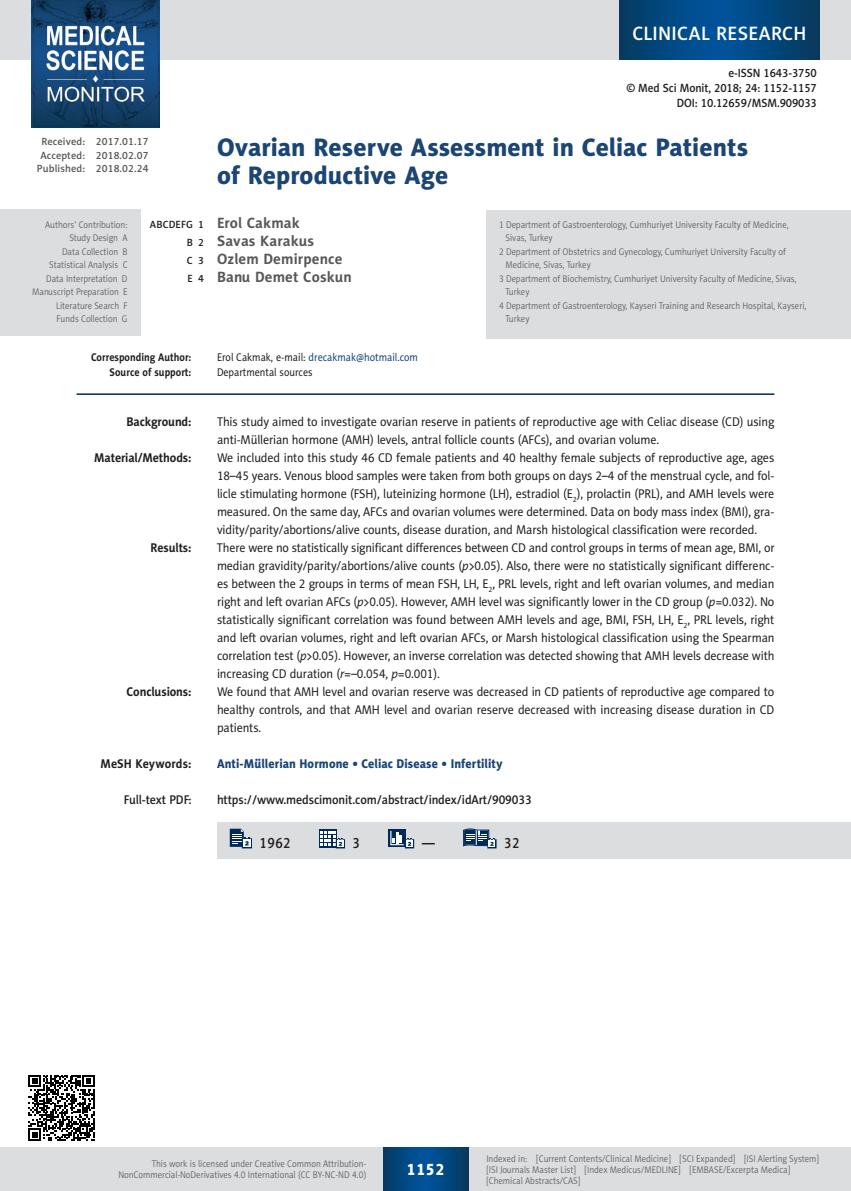
<style>
.page{position:relative;width:851px;height:1191px;background:#fff}
.page>*{position:absolute;margin:0;border:0;box-sizing:border-box;transform-origin:0 0}
.MSM_Tytul{font:25.5px/28.5px "Naomi Sans EFN Heavy";color:#1a4574}
.t1{font:19.5px "Naomi Sans EFN Medium";letter-spacing:.015em;color:#fff}
.t2{font:16.5px "Naomi Sans EFN Heavy";color:#fff}
.MSM_Autorzy{font:700 15px "Naomi Sans EFN";letter-spacing:.01em;color:#57585a}
.MSM_dane{font:15px "Naomi Sans EFN Medium";letter-spacing:.03em;color:#231f20;scale:.9 1}
.MSM_Summary_body{font:12.75px/18px "Naomi Sans EFN";letter-spacing:-.01em;color:#231f20;text-align:justify;scale:.95 1}
.MSM_Summary_body-2{font:12.75px/18px "Naomi Sans EFN";letter-spacing:-.01em;color:#231f20;text-align:justify;scale:.94 1}
.MSM_full_text_pdf{font:12.75px "Naomi Sans EFN Medium";letter-spacing:-.01em;color:#231f20;scale:.95 1}
.MSM_keywords{font:12.75px "Naomi Sans EFN Heavy";letter-spacing:.005em;color:#1a4574;scale:.95 1}
.MSM_Summary_body-3{font:700 12.75px "Naomi Sans EFN";letter-spacing:-.01em;color:#231f20;scale:.95 1}
.MSM_keywords-2{font:700 12.75px "Naomi Sans EFN";letter-spacing:.005em;color:#231f20;scale:.95 1}
.MSM_Summary_body-4{font:700 12.75px "Naomi Sans EFN";letter-spacing:-.01em;color:#231f20;scale:.94 1}
.MSM_full_text_pdf-2{font:12px "Naomi Sans EFN Medium";letter-spacing:-.01em;color:#231f20;scale:.95 1}
.MSM_Adres{font:11.25px "Naomi Sans EFN";color:#1a4574;scale:.9 1}
.MSM_Adres-2{font:700 11.25px "Naomi Sans EFN";color:#231f20;scale:.9 1}
.MSM_Support{font:11.25px "Naomi Sans EFN";color:#231f20;scale:.9 1}
.MSM_Support-2{font:700 11.25px "Naomi Sans EFN";color:#231f20;scale:.9 1}
.t3{font:10.5px "Naomi Sans EFN Medium";letter-spacing:.01em;color:#57585a}
.MSM_pagina_sygnatura{font:9.75px/11.2px "Naomi Sans EFN Light";color:#57585a;scale:.9 1}
.MSM_Afiliacja{font:9.75px/13.5px "Naomi Sans EFN Light";color:#57585a;scale:.9 1}
.s1{font-family:"Naomi Sans EFN Medium";font-weight:400;font-size:10.5px;color:#231f20}
.s2{color:#231f20}
.s3{font-style:italic}
</style>
<div class="page">
<div style="left:217px;top:822px;width:633px;height:36px;background:#dcdddf"></div>
<svg style="left:230px;top:828px;width:22px;height:20px"></svg>
<div style="left:319px;top:829px;width:17px;height:18px;background:#00295c"></div>
<svg style="left:320px;top:830px;width:25px;height:18px"></svg>
<div style="left:388px;top:829px;width:18px;height:18px;background:#00295c"></div>
<svg style="left:390px;top:831px;width:24px;height:17px"></svg>
<svg style="left:463px;top:828px;width:33px;height:20px"></svg>
<hr style="left:77px;top:393px;width:697px;height:2px;background:#00295c">
<div style="left:0;top:210px;width:140px;height:126px;background:#dcdddf"></div>
<div style="left:486px;top:210px;width:364px;height:128px;background:#dcdddf"></div>
<svg style="left:28px;top:1075px;width:67px;height:66px"></svg>
<hr style="left:850px;top:0;width:1px;height:60px;background:#dcdddf">
<div style="left:0;top:1148px;width:850px;height:43px;background:#dcdddf"></div>
<svg style="left:383px;top:1147px;width:85px;height:43px;background:#02477e"></svg>
<div style="left:0;top:0;width:850px;height:60px;background:#dcdddf"></div>
<svg style="left:619px;top:0;width:200px;height:60px;background:#02477e"></svg>
<img style="left:32px;top:0;width:127px;height:128px">
<h2 class="t1" style="left:632px;top:22px;width:175px">CLINICAL RESEARCH</h2>
<p class="MSM_full_text_pdf-2" style="left:728px;top:66px;width:95px">e-ISSN 1643-3750</p>
<p class="MSM_full_text_pdf-2" style="left:626px;top:81px;width:202px">© Med Sci Monit, 2018; 24: 1152-1157</p>
<p class="MSM_full_text_pdf-2" style="left:676px;top:96px;width:149px">DOI: 10.12659/MSM.909033</p>
<p class="MSM_Tytul" style="left:217px;top:132px;width:532px">Ovarian Reserve Assessment in Celiac Patients of Reproductive Age</p>
<p class="MSM_Autorzy" style="left:150px;top:214px;width:151px"><span class="s1">ABCDEFG 1</span> Erol Cakmak</p>
<p class="MSM_Autorzy" style="left:187px;top:232px;width:129px"><span class="s1">B 2</span> Savas Karakus</p>
<p class="MSM_Autorzy" style="left:187px;top:250px;width:157px"><span class="s1">C 3</span> Ozlem Demirpence</p>
<p class="MSM_Autorzy" style="left:187px;top:268px;width:166px"><span class="s1">E 4</span> Banu Demet Coskun</p>
<p class="t3" style="left:41px;top:136px;width:109px">Received: 2017.01.17</p>
<p class="t3" style="left:40px;top:149px;width:110px">Accepted: 2018.02.07</p>
<p class="t3" style="left:37px;top:163px;width:113px">Published: 2018.02.24</p>
<p class="MSM_pagina_sygnatura" style="left:45px;top:219px;width:93px">Authors’ Contribution:</p>
<p class="MSM_pagina_sygnatura" style="left:69px;top:232px;width:66px">Study Design A</p>
<p class="MSM_pagina_sygnatura" style="left:62px;top:246px;width:74px">Data Collection B</p>
<p class="MSM_pagina_sygnatura" style="left:49px;top:259px;width:89px">Statistical Analysis C</p>
<p class="MSM_pagina_sygnatura" style="left:46px;top:273px;width:92px">Data Interpretation D</p>
<p class="MSM_pagina_sygnatura" style="left:32px;top:286px;width:107px">Manuscript Preparation E</p>
<p class="MSM_pagina_sygnatura" style="left:56px;top:300px;width:81px">Literature Search F</p>
<p class="MSM_pagina_sygnatura" style="left:57px;top:313px;width:80px">Funds Collection G</p>
<p class="MSM_Afiliacja" style="left:505px;top:218px;width:316px;text-indent:-6px">1 Department of Gastroenterology, Cumhuriyet University Faculty of Medicine,<br>Sivas, Turkey</p>
<p class="MSM_Afiliacja" style="left:505px;top:245px;width:313px;text-indent:-6px">2 Department of Obstetrics and Gynecology, Cumhuriyet University Faculty of<br>Medicine, Sivas, Turkey</p>
<p class="MSM_Afiliacja" style="left:505px;top:272px;width:325px;text-indent:-6px">3 Department of Biochemistry, Cumhuriyet University Faculty of Medicine, Sivas,<br>Turkey</p>
<p class="MSM_Afiliacja" style="left:505px;top:299px;width:336px;text-indent:-6px">4 Department of Gastroenterology, Kayseri Training and Research Hospital, Kayseri,<br>Turkey</p>
<p class="MSM_Adres-2" style="left:91px;top:350px;width:113px">Corresponding Author:</p>
<p class="MSM_Adres" style="left:217px;top:350px;width:225px"><span class="s2">Erol Cakmak, e-mail:</span> drecakmak@hotmail.com</p>
<p class="MSM_Support-2" style="left:110px;top:366px;width:92px">Source of support:</p>
<p class="MSM_Support" style="left:217px;top:366px;width:108px">Departmental sources</p>
<p class="MSM_Summary_body-3" style="left:126px;top:414px;width:70px">Background:</p>
<p class="MSM_Summary_body" style="left:217px;top:413px;width:588px">This study aimed to investigate ovarian reserve in patients of reproductive age with Celiac disease (CD) using anti-Müllerian hormone (AMH) levels, antral follicle counts (AFCs), and ovarian volume.</p>
<p class="MSM_Summary_body-3" style="left:94px;top:450px;width:104px">Material/Methods:</p>
<p class="MSM_Summary_body" style="left:217px;top:449px;width:588px">We included into this study 46 CD female patients and 40 healthy female subjects of reproductive age, ages 18–45 years. Venous blood samples were taken from both groups on days 2–4 of the menstrual cycle, and fol&shy;licle stimulating hormone (FSH), luteinizing hormone (LH), estradiol (E<sub>2</sub>), prolactin (PRL), and AMH levels were measured. On the same day, AFCs and ovarian volumes were determined. Data on body mass index (BMI), gra&shy;vidity/parity/abortions/alive counts, disease duration, and Marsh histological classification were recorded.</p>
<p class="MSM_Summary_body-4" style="left:150px;top:540px;width:45px">Results:</p>
<p class="MSM_Summary_body-2" style="left:217px;top:539px;width:594px">There were no statistically significant differences between CD and control groups in terms of mean age, BMI, or median gravidity/parity/abortions/alive counts (<span class="s3">p</span>&gt;0.05). Also, there were no statistically significant differenc&shy;es between the 2 groups in terms of mean FSH, LH, E<sub>2</sub>, PRL levels, right and left ovarian volumes, and median right and left ovarian AFCs (<span class="s3">p</span>&gt;0.05). However, AMH level was significantly lower in the CD group (<span class="s3">p</span>=0.032). No statistically significant correlation was found between AMH levels and age, BMI, FSH, LH, E<sub>2</sub>, PRL levels, right and left ovarian volumes, right and left ovarian AFCs, or Marsh histological classification using the Spearman correlation test (<span class="s3">p</span>&gt;0.05). However, an inverse correlation was detected showing that AMH levels decrease with increasing CD duration (<span class="s3">r</span>=–0.054, <span class="s3">p</span>=0.001).</p>
<p class="MSM_Summary_body-3" style="left:127px;top:684px;width:70px">Conclusions:</p>
<p class="MSM_Summary_body" style="left:217px;top:683px;width:588px">We found that AMH level and ovarian reserve was decreased in CD patients of reproductive age compared to healthy controls, and that AMH level and ovarian reserve decreased with increasing disease duration in CD patients.</p>
<p class="MSM_keywords-2" style="left:100px;top:756px;width:97px">MeSH Keywords:</p>
<p class="MSM_keywords" style="left:217px;top:756px;width:302px">Anti-Müllerian Hormone • Celiac Disease • Infertility</p>
<p class="MSM_full_text_pdf" style="left:124px;top:792px;width:73px">Full-text PDF:</p>
<p class="MSM_full_text_pdf" style="left:217px;top:792px;width:333px">https://www.medscimonit.com/abstract/index/idArt/909033</p>
<p class="MSM_dane" style="left:259px;top:834px;width:36px">1962</p>
<p class="MSM_dane" style="left:352px;top:834px;width:10px">3</p>
<p class="MSM_dane" style="left:421px;top:834px;width:16px">—</p>
<p class="MSM_dane" style="left:504px;top:834px;width:19px">32</p>
<p class="MSM_pagina_sygnatura" style="left:118px;top:1158px;width:277px;text-align:right">This work is licensed under Creative Common Attribution-<br>NonCommercial-NoDerivatives 4.0 International (CC BY-NC-ND 4.0)</p>
<p class="t2" style="left:406px;top:1159px;width:40px">1152</p>
<p class="MSM_pagina_sygnatura" style="left:486px;top:1152px;width:371px">Indexed in: [Current Contents/Clinical Medicine] [SCI Expanded] [ISI Alerting System] [ISI Journals Master List] [Index Medicus/MEDLINE] [EMBASE/Excerpta Medica] [Chemical Abstracts/CAS]</p>
</div>
